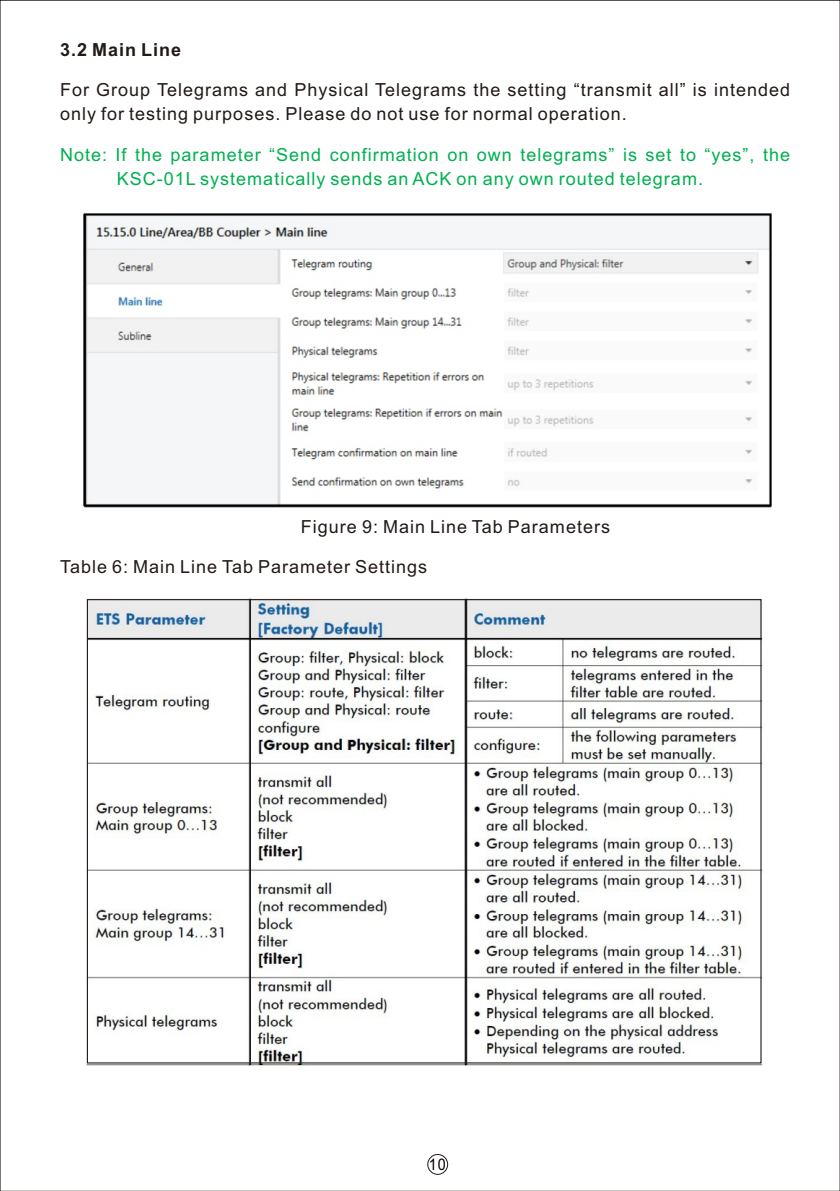
<style>
.page{position:relative;width:840px;height:1191px;background:#fff}
.page>*{position:absolute;margin:0;border:0;box-sizing:border-box;transform-origin:0 0}
.t1{font:18px/24.2px "Arial";letter-spacing:.055em;color:#231916}
.t2{font:18px/24.2px "Arial";letter-spacing:.055em;color:#00b050}
.t3{font:700 18px "Arial";letter-spacing:.055em;color:#231916}
.t4{font:16px "Arial";color:#000;scale:.9 1}
</style>
<div class="page">
<div style="left:427px;top:1154px;width:20px;height:20px;border:1px solid #231916;border-radius:50%"></div>
<img style="left:83px;top:213px;width:689px;height:295px">
<img style="left:86px;top:598px;width:677px;height:468px">
<p class="t3" style="left:60px;top:43px;width:123px">3.2 Main Line</p>
<p class="t1" style="left:60px;top:80px;width:731px">For Group Telegrams and Physical Telegrams the setting “transmit all” is intended only for testing purposes. Please do not use for normal operation.</p>
<p class="t2" style="left:117px;top:144px;width:674px;text-indent:-57px">Note: If the parameter “Send confirmation on own telegrams” is set to “yes”, the<br>KSC-01L systematically sends an ACK on any own routed telegram.</p>
<p class="t1" style="left:60px;top:509px;width:551px;line-height:39.6px;text-indent:241px">Figure 9: Main Line Tab Parameters<br>Table 6: Main Line Tab Parameter Settings</p>
<p class="t4" style="left:428px;top:1158px;width:20px">10</p>
</div>
